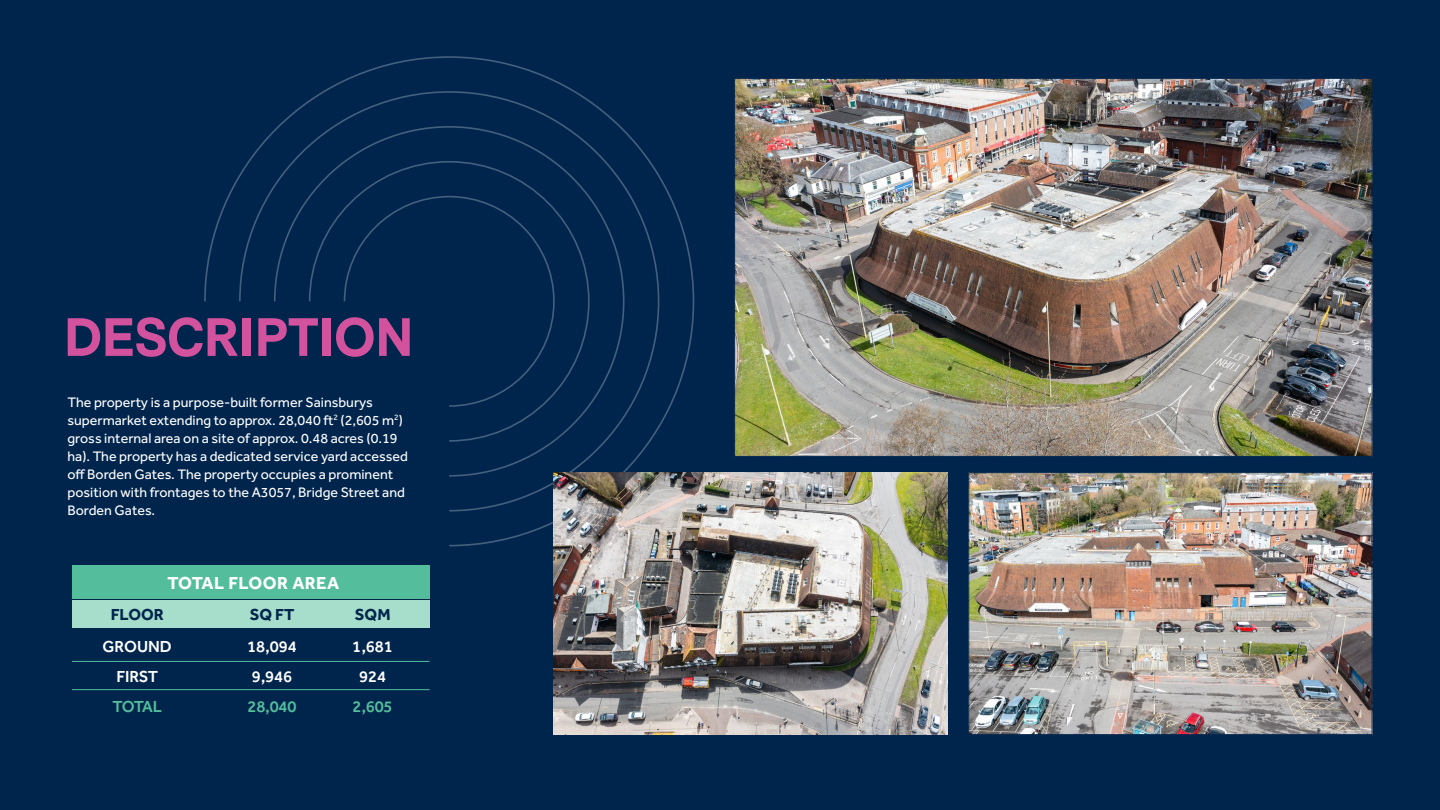
<style>
.page{position:relative;width:1440px;height:810px;background:#00254d}
.page>*{position:absolute;margin:0;border:0;box-sizing:border-box;transform-origin:0 0}
.t1{font:700 52.5px "F37 Bolton Trial";letter-spacing:-.01em;color:#d3529e}
.t2{font:700 18px "Effra";letter-spacing:.025em;color:#fff}
.t3{font:500 16.58px/30px "Effra";letter-spacing:-.005em;color:#fff;text-align:center}
.t4{font:500 16.58px "Effra";letter-spacing:-.01em;color:#54be9c}
.t5{font:700 16.5px "Effra";color:#00254d}
.t6{font:14.25px/18px "Effra";color:#fff}
</style>
<div class="page">
<svg style="left:204px;top:56px;width:491px;height:491px"></svg>
<div style="left:72px;top:565px;width:358px;height:34px;background:#54be9c"></div>
<div style="left:72px;top:600px;width:358px;height:27px;background:#a6ddcb"></div>
<hr style="left:72px;top:661px;width:358px;height:1px;background:#54be9c">
<hr style="left:72px;top:689px;width:358px;height:1px;background:#54be9c">
<img style="left:736px;top:80px;width:635px;height:375px">
<img style="left:970px;top:474px;width:401px;height:259px">
<div style="left:968px;top:472px;width:405px;height:263px;border:1px solid #00254d"></div>
<img style="left:553px;top:472px;width:394px;height:263px">
<h1 class="t1" style="left:64px;top:313px;width:352px">DESCRIPTION</h1>
<p class="t6" style="left:68px;top:393px;width:342px">The property is a purpose-built former Sainsburys supermarket extending to approx. 28,040 ft<sup>2</sup> (2,605 m<sup>2</sup>) gross internal area on a site of approx. 0.48 acres (0.19 ha). The property has a dedicated service yard accessed off Borden Gates. The property occupies a prominent position with frontages to the A3057, Bridge Street and Borden Gates.</p>
<p class="t2" style="left:167px;top:572px;width:173px">TOTAL FLOOR AREA</p>
<p class="t5" style="left:111px;top:604px;width:55px">FLOOR</p>
<p class="t5" style="left:250px;top:604px;width:46px">SQ FT</p>
<p class="t5" style="left:355px;top:604px;width:37px">SQM</p>
<p class="t3" style="left:247px;top:631px;width:51px;text-align:left">18,094<br>9,946</p>
<p class="t4" style="left:248px;top:696px;width:50px">28,040</p>
<p class="t3" style="left:103px;top:631px;width:71px">GROUND<br>FIRST</p>
<p class="t4" style="left:113px;top:696px;width:51px">TOTAL</p>
<p class="t3" style="left:352px;top:631px;width:42px">1,681<br>924</p>
<p class="t4" style="left:353px;top:696px;width:42px">2,605</p>
</div>
